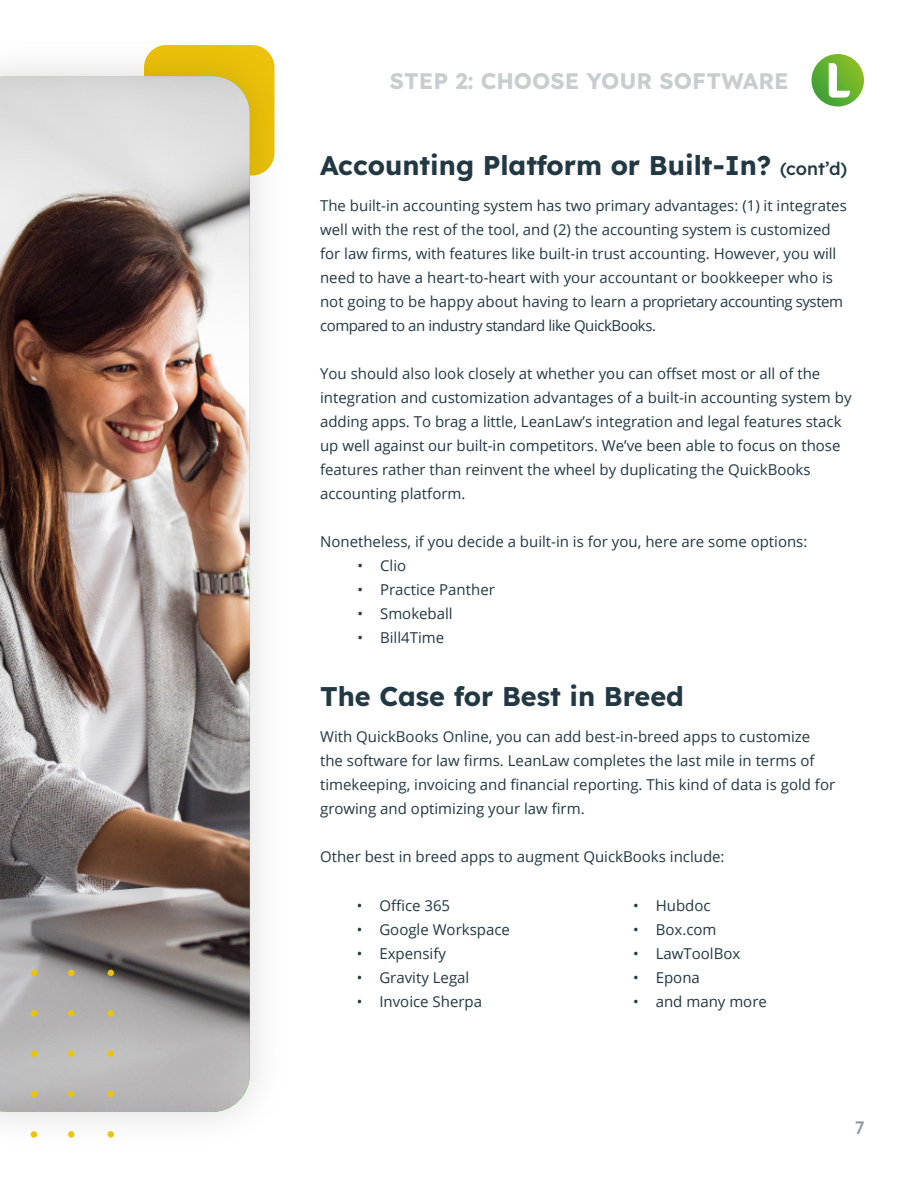
<style>
.page{position:relative;width:918px;height:1188px;background:#fff}
.page>*{position:absolute;margin:0;border:0;box-sizing:border-box;transform-origin:0 0}
.t1{font:700 27px "Lexend";color:#223843}
.t2{font:700 22.5px "Lexend";color:#c8cdd0}
.t3{font:500 18px "Lexend";color:#223843}
.t4{font:15px/24px "Open Sans";color:#223843}
.s1{font-weight:500;font-size:18px}
</style>
<div class="page">
<div style="left:0;top:34px;width:292px;height:1120px;background:#000;opacity:.15"></div>
<img style="left:0;top:76px;width:250px;height:1036px">
<svg style="left:0;top:970px;width:114px;height:168px;background:#c0beba"></svg>
<svg style="left:812px;top:54px;width:52px;height:52px"></svg>
<svg style="left:829px;top:63px;width:21px;height:35px"></svg>
<h2 class="t2" style="left:390px;top:64px;width:400px">STEP 2: CHOOSE YOUR SOFTWARE</h2>
<h1 class="t1" style="left:320px;top:146px;width:529px">Accounting Platform or Built-In? <span class="s1">(cont’d)</span></h1>
<p class="t4" style="left:320px;top:193px;width:528px">The built-in accounting system has two primary advantages: (1) it integrates well with the rest of the tool, and (2) the accounting system is customized for law firms, with features like built-in trust accounting. However, you will need to have a heart-to-heart with your accountant or bookkeeper who is not going to be happy about having to learn a proprietary accounting system compared to an industry standard like QuickBooks.</p>
<p class="t4" style="left:320px;top:361px;width:533px">You should also look closely at whether you can offset most or all of the integration and customization advantages of a built-in accounting system by adding apps. To brag a little, LeanLaw’s integration and legal features stack up well against our built-in competitors. We’ve been able to focus on those features rather than reinvent the wheel by duplicating the QuickBooks accounting platform.</p>
<p class="t4" style="left:320px;top:529px;width:489px">Nonetheless, if you decide a built-in is for you, here are some options:</p>
<p class="t4" style="left:358px;top:553px;width:50px">• Clio</p>
<p class="t4" style="left:358px;top:577px;width:139px">• Practice Panther</p>
<p class="t4" style="left:358px;top:601px;width:97px">• Smokeball</p>
<p class="t4" style="left:358px;top:625px;width:88px">• Bill4Time</p>
<h1 class="t1" style="left:320px;top:677px;width:365px">The Case for Best in Breed</h1>
<p class="t4" style="left:320px;top:724px;width:517px">With QuickBooks Online, you can add best-in-breed apps to customize the software for law firms. LeanLaw completes the last mile in terms of timekeeping, invoicing and financial reporting. This kind of data is gold for growing and optimizing your law firm.</p>
<p class="t4" style="left:320px;top:844px;width:406px">Other best in breed apps to augment QuickBooks include:</p>
<p class="t4" style="left:357px;top:893px;width:95px">• Office 365</p>
<p class="t4" style="left:357px;top:917px;width:155px">• Google Workspace</p>
<p class="t4" style="left:357px;top:941px;width:91px">• Expensify</p>
<p class="t4" style="left:357px;top:965px;width:114px">• Gravity Legal</p>
<p class="t4" style="left:357px;top:989px;width:127px">• Invoice Sherpa</p>
<p class="t4" style="left:633px;top:893px;width:79px">• Hubdoc</p>
<p class="t4" style="left:633px;top:917px;width:85px">• Box.com</p>
<p class="t4" style="left:633px;top:941px;width:109px">• LawToolBox</p>
<p class="t4" style="left:633px;top:965px;width:68px">• Epona</p>
<p class="t4" style="left:633px;top:989px;width:135px">• and many more</p>
<p class="t3" style="left:854px;top:1115px;width:11px">7</p>
</div>
